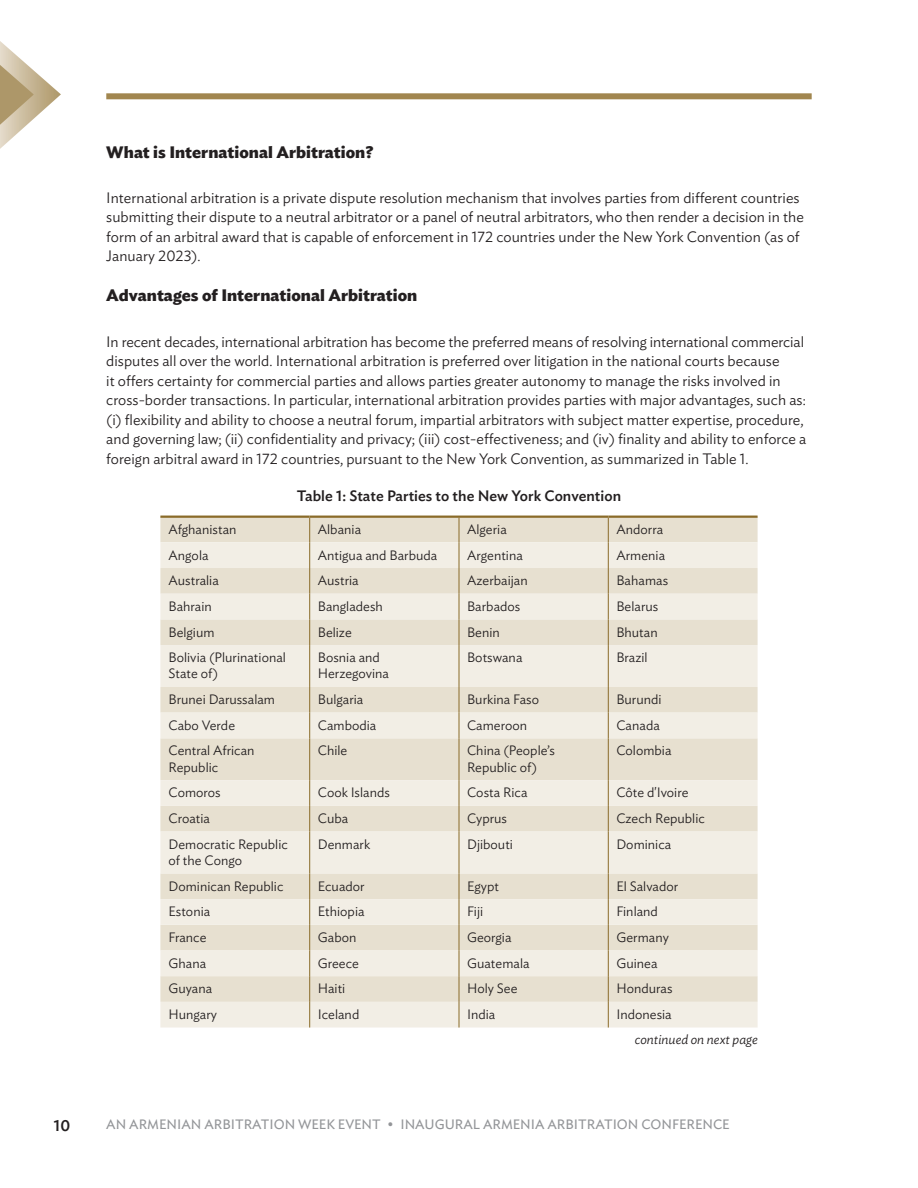
<style>
.page{position:relative;width:918px;height:1188px;background:#fff}
.page>*{position:absolute;margin:0;border:0;box-sizing:border-box;transform-origin:0 0}
.BKGRND_Paper_Body_S{font:700 16.5px "Ideal Sans";letter-spacing:.005em;color:#231f20}
.Page_No__-_Left{font:500 15.75px "Ideal Sans";color:#231f20}
.BODY_TEXT__GLOBAL{font:300 15px/19.5px "Ideal Sans";letter-spacing:.005em;color:#231f20}
.Figure_Table_TITLE{font:500 15px "Ideal Sans";letter-spacing:.005em;color:#231f20}
.Table_Body{font:300 13.5px/16.2px "Ideal Sans";letter-spacing:.005em;color:#231f20}
.t1{font:13.5px "Ideal Sans";color:#939598}
.continued_on_next{font:italic 300 13.5px "Ideal Sans";color:#231f20}
</style>
<div class="page">
<div style="left:106px;top:93px;width:706px;height:6px;background:#a1864f"></div>
<svg style="left:0;top:41px;width:61px;height:108px"></svg>
<div style="left:160px;top:518px;width:598px;height:24px;background:#e7e0d0"></div>
<svg style="left:160px;top:542px;width:598px;height:486px;background:#ece7db"></svg>
<svg style="left:309px;top:518px;width:1px;height:127px"></svg>
<svg style="left:459px;top:518px;width:1px;height:127px"></svg>
<svg style="left:608px;top:518px;width:1px;height:127px"></svg>
<hr style="left:309px;top:645px;width:1px;height:42px;background:#8a6b29">
<hr style="left:459px;top:645px;width:1px;height:42px;background:#8a6b29">
<hr style="left:608px;top:645px;width:1px;height:42px;background:#8a6b29">
<svg style="left:309px;top:687px;width:1px;height:51px"></svg>
<svg style="left:459px;top:687px;width:1px;height:51px"></svg>
<svg style="left:608px;top:687px;width:1px;height:51px"></svg>
<hr style="left:309px;top:738px;width:1px;height:42px;background:#8a6b29">
<hr style="left:459px;top:738px;width:1px;height:42px;background:#8a6b29">
<hr style="left:608px;top:738px;width:1px;height:42px;background:#8a6b29">
<svg style="left:309px;top:780px;width:1px;height:52px"></svg>
<svg style="left:459px;top:780px;width:1px;height:52px"></svg>
<svg style="left:608px;top:780px;width:1px;height:52px"></svg>
<hr style="left:309px;top:832px;width:1px;height:41px;background:#8a6b29">
<hr style="left:459px;top:832px;width:1px;height:41px;background:#8a6b29">
<hr style="left:608px;top:832px;width:1px;height:41px;background:#8a6b29">
<svg style="left:309px;top:873px;width:1px;height:155px"></svg>
<svg style="left:459px;top:873px;width:1px;height:155px"></svg>
<svg style="left:608px;top:873px;width:1px;height:155px"></svg>
<hr style="left:160px;top:516px;width:150px;height:2px;background:#8a6b29">
<hr style="left:310px;top:516px;width:149px;height:2px;background:#8a6b29">
<hr style="left:459px;top:516px;width:149px;height:2px;background:#8a6b29">
<hr style="left:608px;top:516px;width:150px;height:2px;background:#8a6b29">
<p class="BKGRND_Paper_Body_S" style="left:106px;top:139px;width:269px">What is International Arbitration?</p>
<p class="BODY_TEXT__GLOBAL" style="left:106px;top:187px;width:699px">International arbitration is a private dispute resolution mechanism that involves parties from different countries submitting their dispute to a neutral arbitrator or a panel of neutral arbitrators, who then render a decision in the form of an arbitral award that is capable of enforcement in 172 countries under the New York Convention (as of January 2023).</p>
<p class="BKGRND_Paper_Body_S" style="left:106px;top:282px;width:313px">Advantages of International Arbitration</p>
<p class="BODY_TEXT__GLOBAL" style="left:106px;top:330px;width:702px">In recent decades, international arbitration has become the preferred means of resolving international commercial disputes all over the world. International arbitration is preferred over litigation in the national courts because<br>it offers certainty for commercial parties and allows parties greater autonomy to manage the risks involved in cross-border transactions. In particular, international arbitration provides parties with major advantages, such as: (i) flexibility and ability to choose a neutral forum, impartial arbitrators with subject matter expertise, procedure, and governing law; (ii) confidentiality and privacy; (iii) cost-effectiveness; and (iv) finality and ability to enforce a foreign arbitral award in 172 countries, pursuant to the New York Convention, as summarized in Table 1.</p>
<p class="Figure_Table_TITLE" style="left:297px;top:484px;width:326px">Table 1: State Parties to the New York Convention</p>
<p class="Table_Body" style="left:169px;top:520px;width:70px">Afghanistan</p>
<p class="Table_Body" style="left:318px;top:520px;width:45px">Albania</p>
<p class="Table_Body" style="left:467px;top:520px;width:41px">Algeria</p>
<p class="Table_Body" style="left:616px;top:520px;width:48px">Andorra</p>
<p class="Table_Body" style="left:169px;top:546px;width:42px">Angola</p>
<p class="Table_Body" style="left:318px;top:546px;width:121px">Antigua and Barbuda</p>
<p class="Table_Body" style="left:467px;top:546px;width:57px">Argentina</p>
<p class="Table_Body" style="left:616px;top:546px;width:50px">Armenia</p>
<p class="Table_Body" style="left:169px;top:571px;width:52px">Australia</p>
<p class="Table_Body" style="left:318px;top:571px;width:42px">Austria</p>
<p class="Table_Body" style="left:467px;top:571px;width:62px">Azerbaijan</p>
<p class="Table_Body" style="left:616px;top:571px;width:53px">Bahamas</p>
<p class="Table_Body" style="left:169px;top:597px;width:45px">Bahrain</p>
<p class="Table_Body" style="left:318px;top:597px;width:67px">Bangladesh</p>
<p class="Table_Body" style="left:467px;top:597px;width:55px">Barbados</p>
<p class="Table_Body" style="left:616px;top:597px;width:43px">Belarus</p>
<p class="Table_Body" style="left:169px;top:623px;width:48px">Belgium</p>
<p class="Table_Body" style="left:318px;top:623px;width:35px">Belize</p>
<p class="Table_Body" style="left:467px;top:623px;width:34px">Benin</p>
<p class="Table_Body" style="left:616px;top:623px;width:43px">Bhutan</p>
<p class="Table_Body" style="left:169px;top:648px;width:119px">Bolivia (Plurinational<br>State of)</p>
<p class="Table_Body" style="left:318px;top:648px;width:73px">Bosnia and<br>Herzegovina</p>
<p class="Table_Body" style="left:467px;top:648px;width:57px">Botswana</p>
<p class="Table_Body" style="left:616px;top:648px;width:33px">Brazil</p>
<p class="Table_Body" style="left:169px;top:690px;width:108px">Brunei Darussalam</p>
<p class="Table_Body" style="left:318px;top:690px;width:47px">Bulgaria</p>
<p class="Table_Body" style="left:467px;top:690px;width:73px">Burkina Faso</p>
<p class="Table_Body" style="left:616px;top:690px;width:47px">Burundi</p>
<p class="Table_Body" style="left:169px;top:716px;width:68px">Cabo Verde</p>
<p class="Table_Body" style="left:318px;top:716px;width:60px">Cambodia</p>
<p class="Table_Body" style="left:467px;top:716px;width:62px">Cameroon</p>
<p class="Table_Body" style="left:616px;top:716px;width:45px">Canada</p>
<p class="Table_Body" style="left:169px;top:742px;width:88px">Central African<br>Republic</p>
<p class="Table_Body" style="left:318px;top:742px;width:31px">Chile</p>
<p class="Table_Body" style="left:467px;top:742px;width:89px">China (People’s<br>Republic of)</p>
<p class="Table_Body" style="left:616px;top:742px;width:57px">Colombia</p>
<p class="Table_Body" style="left:169px;top:783px;width:54px">Comoros</p>
<p class="Table_Body" style="left:318px;top:783px;width:74px">Cook Islands</p>
<p class="Table_Body" style="left:467px;top:783px;width:62px">Costa Rica</p>
<p class="Table_Body" style="left:616px;top:783px;width:74px">Côte d'Ivoire</p>
<p class="Table_Body" style="left:169px;top:809px;width:43px">Croatia</p>
<p class="Table_Body" style="left:318px;top:809px;width:32px">Cuba</p>
<p class="Table_Body" style="left:467px;top:809px;width:42px">Cyprus</p>
<p class="Table_Body" style="left:616px;top:809px;width:90px">Czech Republic</p>
<p class="Table_Body" style="left:169px;top:835px;width:121px">Democratic Republic of the Congo</p>
<p class="Table_Body" style="left:318px;top:835px;width:54px">Denmark</p>
<p class="Table_Body" style="left:467px;top:835px;width:47px">Djibouti</p>
<p class="Table_Body" style="left:616px;top:835px;width:56px">Dominica</p>
<p class="Table_Body" style="left:169px;top:877px;width:117px">Dominican Republic</p>
<p class="Table_Body" style="left:318px;top:877px;width:48px">Ecuador</p>
<p class="Table_Body" style="left:467px;top:877px;width:33px">Egypt</p>
<p class="Table_Body" style="left:616px;top:877px;width:63px">El Salvador</p>
<p class="Table_Body" style="left:169px;top:902px;width:43px">Estonia</p>
<p class="Table_Body" style="left:318px;top:902px;width:48px">Ethiopia</p>
<p class="Table_Body" style="left:467px;top:902px;width:18px">Fiji</p>
<p class="Table_Body" style="left:616px;top:902px;width:43px">Finland</p>
<p class="Table_Body" style="left:169px;top:928px;width:39px">France</p>
<p class="Table_Body" style="left:318px;top:928px;width:40px">Gabon</p>
<p class="Table_Body" style="left:467px;top:928px;width:46px">Georgia</p>
<p class="Table_Body" style="left:616px;top:928px;width:54px">Germany</p>
<p class="Table_Body" style="left:169px;top:954px;width:39px">Ghana</p>
<p class="Table_Body" style="left:318px;top:954px;width:43px">Greece</p>
<p class="Table_Body" style="left:467px;top:954px;width:64px">Guatemala</p>
<p class="Table_Body" style="left:616px;top:954px;width:43px">Guinea</p>
<p class="Table_Body" style="left:169px;top:979px;width:45px">Guyana</p>
<p class="Table_Body" style="left:318px;top:979px;width:29px">Haiti</p>
<p class="Table_Body" style="left:467px;top:979px;width:52px">Holy See</p>
<p class="Table_Body" style="left:616px;top:979px;width:58px">Honduras</p>
<p class="Table_Body" style="left:169px;top:1005px;width:50px">Hungary</p>
<p class="Table_Body" style="left:318px;top:1005px;width:43px">Iceland</p>
<p class="Table_Body" style="left:467px;top:1005px;width:30px">India</p>
<p class="Table_Body" style="left:616px;top:1005px;width:57px">Indonesia</p>
<p class="continued_on_next" style="left:635px;top:1028px;width:124px">continued on next page</p>
<p class="Page_No__-_Left" style="left:54px;top:1114px;width:18px">10</p>
<p class="t1" style="left:106px;top:1115px;width:625px">AN ARMENIAN ARBITRATION WEEK EVENT • INAUGURAL ARMENIA ARBITRATION CONFERENCE</p>
</div>
